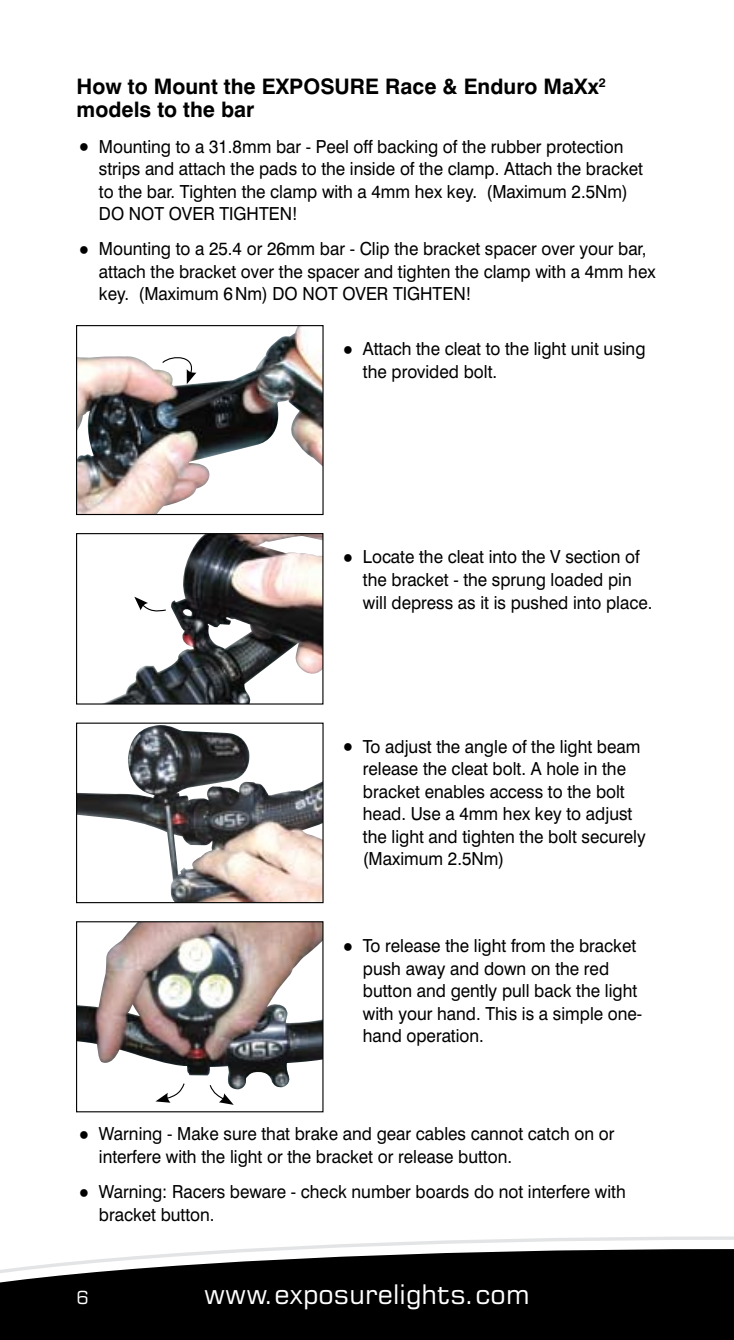
<style>
.page{position:relative;width:734px;height:1340px;background:#fff}
.page>*{position:absolute;margin:0;border:0;box-sizing:border-box;transform-origin:0 0}
.t1{font:27px "Square 721 BT";color:#fff}
.t2{font:700 21.38px/23.6px "Swiss 721 BT";color:#000}
.t3{font:18px/22.5px "Swiss 721 BT";color:#000;scale:.95 1}
.t4{font:18px "Square 721 BT";color:#fff}
.s1{font-size:27px}
</style>
<div class="page">
<svg style="left:269px;top:1236px;width:464px;height:12px"></svg>
<svg style="left:0;top:1248px;width:733px;height:91px;background:#1e1e1e"></svg>
<svg style="left:733px;top:1236px;width:1px;height:103px"></svg>
<img style="left:78px;top:725px;width:243px;height:176px">
<div style="left:76px;top:722px;width:247px;height:181px;border:1px solid #000"></div>
<img style="left:78px;top:327px;width:243px;height:186px">
<div style="left:76px;top:325px;width:247px;height:190px;border:1px solid #000"></div>
<svg style="left:161px;top:354px;width:36px;height:30px"></svg>
<img style="left:107px;top:535px;width:214px;height:167px">
<div style="left:76px;top:533px;width:247px;height:171px;border:1px solid #000"></div>
<svg style="left:134px;top:596px;width:33px;height:16px"></svg>
<img style="left:78px;top:923px;width:243px;height:166px">
<div style="left:76px;top:921px;width:247px;height:191px;border:1px solid #000"></div>
<svg style="left:155px;top:1082px;width:30px;height:20px"></svg>
<svg style="left:209px;top:1083px;width:25px;height:21px"></svg>
<p class="t2" style="left:77px;top:74px;width:530px">How to Mount the EXPOSURE Race &amp; Enduro MaXx<sup>2 </sup>models to the bar</p>
<p class="t3" style="left:99px;top:135px;width:574px;text-indent:-22px"><span class="s1">•</span> Mounting to a 31.8mm bar - Peel off backing of the rubber protection strips and attach the pads to the inside of the clamp. Attach the bracket to the bar. Tighten the clamp with a 4mm hex key. (Maximum 2.5Nm)<br>DO NOT OVER TIGHTEN!</p>
<p class="t3" style="left:99px;top:238px;width:587px;text-indent:-22px"><span class="s1">•</span> Mounting to a 25.4 or 26mm bar - Clip the bracket spacer over your bar, attach the bracket over the spacer and tighten the clamp with a 4mm hex key. (Maximum 6Nm) DO NOT OVER TIGHTEN!</p>
<p class="t3" style="left:363px;top:337px;width:299px;text-indent:-22px"><span class="s1">•</span> Attach the cleat to the light unit using the provided bolt.</p>
<p class="t3" style="left:363px;top:545px;width:306px;text-indent:-22px"><span class="s1">•</span> Locate the cleat into the V section of the bracket - the sprung loaded pin will depress as it is pushed into place.</p>
<p class="t3" style="left:363px;top:735px;width:299px;text-indent:-22px"><span class="s1">•</span> To adjust the angle of the light beam release the cleat bolt. A hole in the bracket enables access to the bolt head. Use a 4mm hex key to adjust the light and tighten the bolt securely (Maximum 2.5Nm)</p>
<p class="t3" style="left:363px;top:934px;width:295px;text-indent:-22px"><span class="s1">•</span> To release the light from the bracket push away and down on the red button and gently pull back the light with your hand. This is a simple one&shy;hand operation.</p>
<p class="t3" style="left:99px;top:1122px;width:544px;text-indent:-22px"><span class="s1">•</span> Warning - Make sure that brake and gear cables cannot catch on or interfere with the light or the bracket or release button.</p>
<p class="t3" style="left:99px;top:1180px;width:556px;text-indent:-22px"><span class="s1">•</span> Warning: Racers beware - check number boards do not interfere with bracket button.</p>
<p class="t4" style="left:77px;top:1286px;width:14px">6</p>
<h1 class="t1" style="left:204px;top:1277px;width:327px">www.exposurelights.com</h1>
</div>
